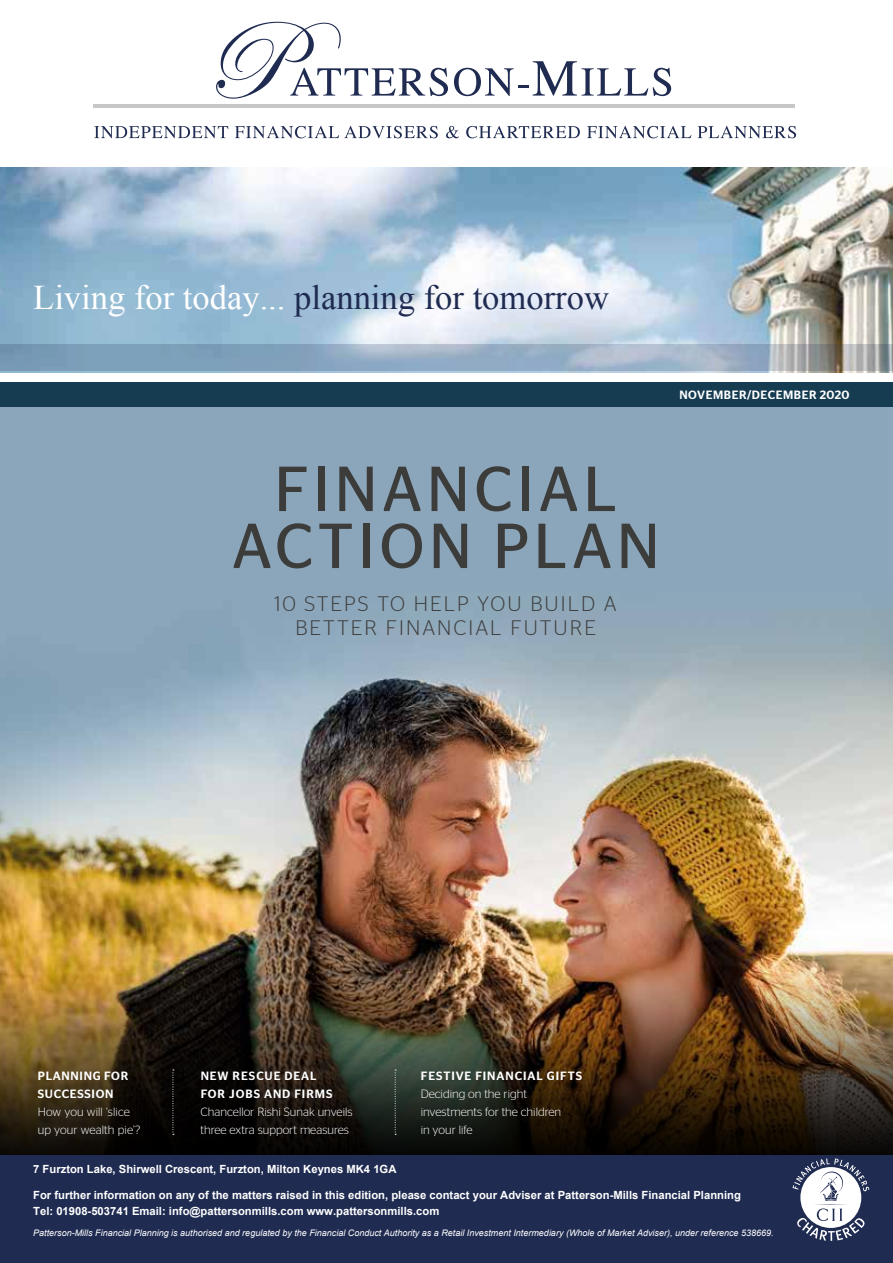
<style>
.page{position:relative;width:893px;height:1263px;background:#fff}
.page>*{position:absolute;margin:0;border:0;box-sizing:border-box;transform-origin:0 0}
.t1{font:63.45px/57px "Stag Sans";letter-spacing:.07em;color:#3c3c3b;text-align:center}
.t2{font:34.5px "Times New Roman";color:#1f2b51}
.t3{font:300 21px/24px "Stag Sans";letter-spacing:.1em;color:#3c3c3b;text-align:center}
.t4{font:300 12px/18px "Stag Sans";color:#fff}
.t5{font:500 12px/18px "Stag Sans";letter-spacing:.07em;color:#fff}
.t6{font:500 12px "Stag Sans";letter-spacing:.05em;color:#fff}
.t7{font:700 11.25px/16.5px "Arial";color:#fff}
.t8{font:italic 9px "Arial";color:#fff}
.s1{color:#fff}
</style>
<div class="page">
<div style="left:0;top:1140px;width:893px;height:123px;background:#1f2b51"></div>
<img style="left:0;top:167px;width:893px;height:205px">
<svg style="left:792px;top:1158px;width:77px;height:83px"></svg>
<svg style="left:94px;top:126px;width:134px;height:12px"></svg>
<svg style="left:235px;top:126px;width:203px;height:12px"></svg>
<svg style="left:446px;top:126px;width:13px;height:12px"></svg>
<svg style="left:466px;top:126px;width:114px;height:12px"></svg>
<svg style="left:587px;top:126px;width:104px;height:12px"></svg>
<svg style="left:698px;top:126px;width:98px;height:12px"></svg>
<svg style="left:454px;top:61px;width:217px;height:35px"></svg>
<svg style="left:216px;top:22px;width:232px;height:77px"></svg>
<hr style="left:94px;top:104px;width:701px;height:3px;background:#c7c6c8">
<svg style="left:0;top:345px;width:893px;height:26px;background:#91a8bc"></svg>
<img style="left:0;top:406px;width:893px;height:554px">
<img style="left:0;top:961px;width:893px;height:194px">
<svg style="left:173px;top:1069px;width:1px;height:66px"></svg>
<svg style="left:395px;top:1069px;width:1px;height:66px"></svg>
<div style="left:0;top:382px;width:893px;height:24px;background:#163c52"></div>
<h2 class="t2" style="left:33px;top:274px;width:577px"><span class="s1">Living for today...</span> planning for tomorrow</h2>
<p class="t6" style="left:679px;top:388px;width:172px">NOVEMBER/DECEMBER 2020</p>
<h1 class="t1" style="left:232px;top:460px;width:429px">FINANCIAL<br>ACTION PLAN</h1>
<h3 class="t3" style="left:275px;top:591px;width:344px">10 STEPS TO HELP YOU BUILD A<br>BETTER FINANCIAL FUTURE</h3>
<p class="t5" style="left:38px;top:1067px;width:92px">PLANNING FOR<br>SUCCESSION</p>
<p class="t4" style="left:38px;top:1103px;width:104px">How you will ‘slice up your wealth pie’?</p>
<p class="t5" style="left:201px;top:1067px;width:133px">NEW RESCUE DEAL<br>FOR JOBS AND FIRMS</p>
<p class="t4" style="left:201px;top:1103px;width:154px">Chancellor Rishi Sunak unveils three extra support measures</p>
<p class="t5" style="left:421px;top:1067px;width:163px">FESTIVE FINANCIAL GIFTS</p>
<p class="t4" style="left:421px;top:1085px;width:142px">Deciding on the right investments for the children in your life</p>
<p class="t7" style="left:33px;top:1161px;width:365px">7 Furzton Lake, Shirwell Crescent, Furzton, Milton Keynes MK4 1GA</p>
<p class="t7" style="left:33px;top:1187px;width:709px">For further information on any of the matters raised in this edition, please contact your Adviser at Patterson-Mills Financial Planning<br>Tel: 01908-503741 Email: info@pattersonmills.com www.pattersonmills.com</p>
<p class="t8" style="left:33px;top:1227px;width:742px">Patterson-Mills Financial Planning is authorised and regulated by the Financial Conduct Authority as a Retail Investment Intermediary (Whole of Market Adviser), under reference 538669.</p>
</div>
